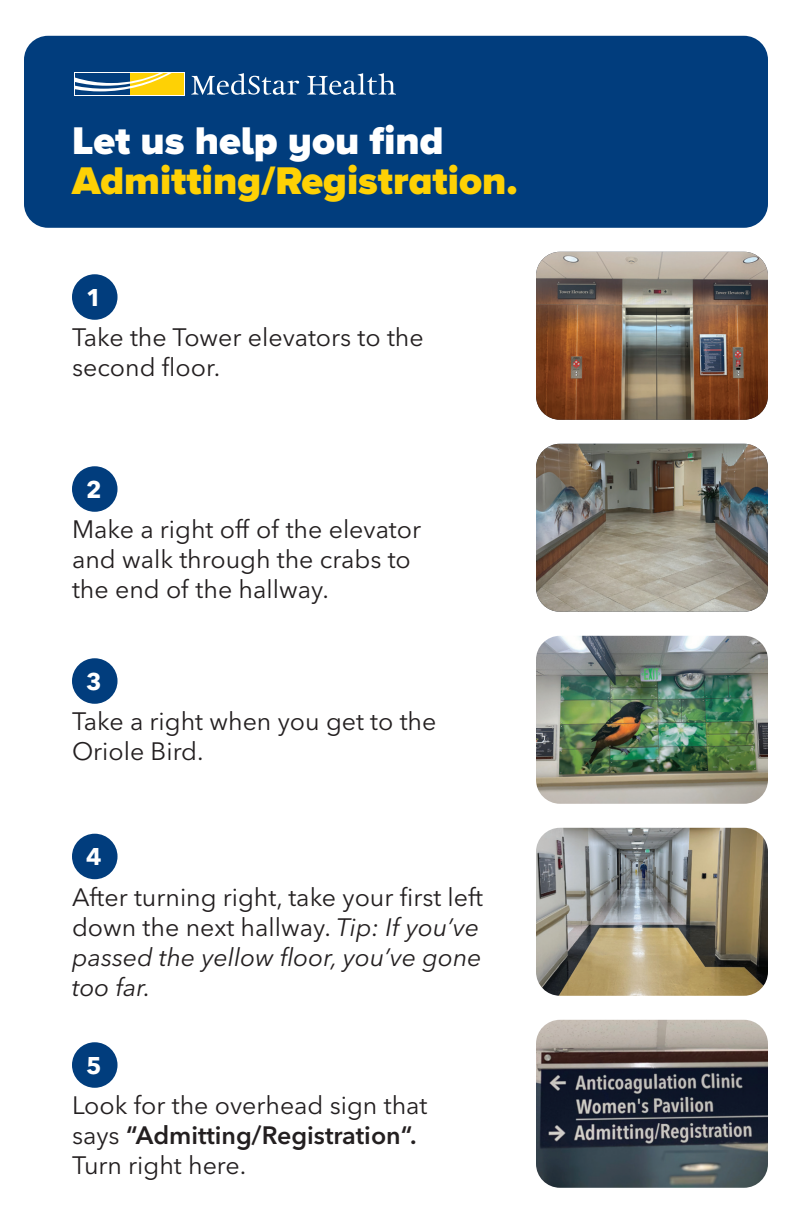
<style>
.page{position:relative;width:792px;height:1224px;background:#fff}
.page>*{position:absolute;margin:0;border:0;box-sizing:border-box;transform-origin:0 0}
.t1{font:900 40px "Proxima Nova A";color:#fed105}
.t2{font:900 40px "Proxima Nova A";color:#fff}
.t3{font:25px/30px "Avenir Next LT Pro";color:#231f20}
.t4{font:700 24px "Avenir Next LT Pro";color:#fff}
.s1{font-style:italic}
.s2{font-weight:600}
</style>
<div class="page">
<div style="left:24px;top:36px;width:744px;height:192px;background:#013d7d;border-radius:24px"></div>
<img style="left:536px;top:252px;width:232px;height:168px">
<img style="left:536px;top:636px;width:232px;height:168px">
<img style="left:536px;top:444px;width:232px;height:168px">
<img style="left:536px;top:828px;width:232px;height:168px">
<img style="left:536px;top:1020px;width:232px;height:168px">
<svg style="left:191px;top:73px;width:108px;height:22px"></svg>
<svg style="left:307px;top:73px;width:89px;height:22px"></svg>
<div style="left:74px;top:72px;width:110px;height:24px;background:#fff"></div>
<div style="left:129px;top:73px;width:54px;height:22px;background:#fed105"></div>
<div style="left:75px;top:73px;width:54px;height:22px;background:#013d7d"></div>
<svg style="left:75px;top:73px;width:97px;height:18px"></svg>
<div style="left:72px;top:274px;width:46px;height:46px;background:#013d7d;border-radius:50%"></div>
<div style="left:72px;top:466px;width:46px;height:46px;background:#013d7d;border-radius:50%"></div>
<div style="left:72px;top:658px;width:46px;height:46px;background:#013d7d;border-radius:50%"></div>
<div style="left:72px;top:834px;width:46px;height:45px;background:#013d7d;border-radius:50%"></div>
<div style="left:72px;top:1042px;width:46px;height:46px;background:#013d7d;border-radius:50%"></div>
<h1 class="t2" style="left:72px;top:111px;width:373px">Let us help you find</h1>
<h1 class="t1" style="left:72px;top:151px;width:447px">Admitting/Registration.</h1>
<p class="t4" style="left:86px;top:283px;width:17px">1</p>
<p class="t3" style="left:72px;top:323px;width:353px">Take the Tower elevators to the second floor.</p>
<p class="t4" style="left:86px;top:475px;width:17px">2</p>
<p class="t3" style="left:72px;top:515px;width:351px">Make a right off of the elevator and walk through the crabs to the end of the hallway.</p>
<p class="t4" style="left:86px;top:667px;width:17px">3</p>
<p class="t3" style="left:72px;top:707px;width:366px">Take a right when you get to the<br>Oriole Bird.</p>
<p class="t4" style="left:86px;top:842px;width:17px">4</p>
<p class="t3" style="left:72px;top:882px;width:413px">After turning right, take your first left down the next hallway. <span class="s1">Tip: If you’ve passed the yellow floor, you’ve gone too far.</span></p>
<p class="t4" style="left:86px;top:1051px;width:17px">5</p>
<p class="t3" style="left:72px;top:1091px;width:357px">Look for the overhead sign that says <span class="s2">“Admitting/Registration“.<br></span>Turn right here.</p>
</div>
